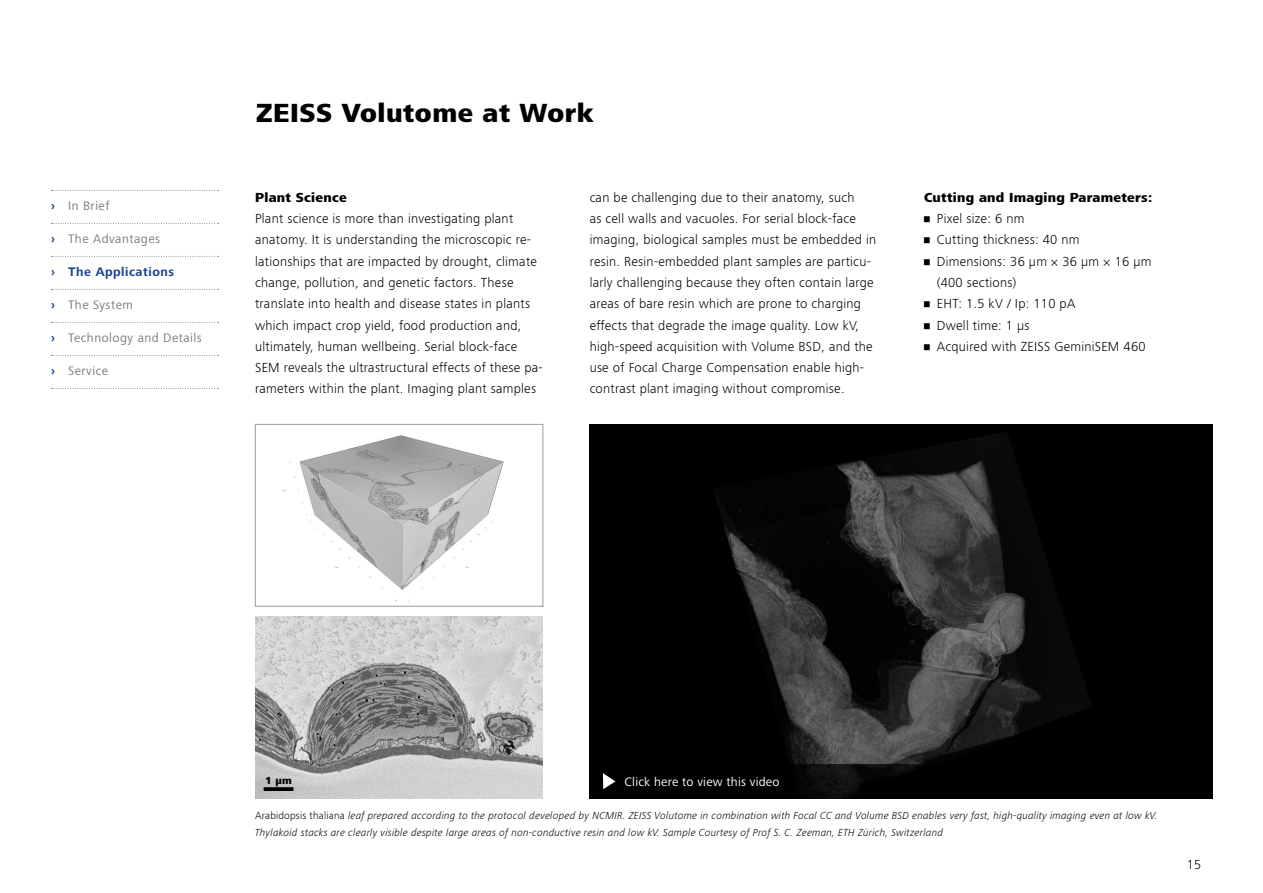
<style>
.page{position:relative;width:1263px;height:893px;background:#fff}
.page>*{position:absolute;margin:0;border:0;box-sizing:border-box;transform-origin:0 0}
.t1{font:800 27px "ZEISS Frutiger Next W1 G";letter-spacing:.02em;color:#000}
.t2{font:300 13.5px/21.3px "ZEISS Frutiger Next W1 G";letter-spacing:.02em;color:#000}
.t3{font:800 13.5px "ZEISS Frutiger Next W1 G";letter-spacing:.02em;color:#000}
.t4{font:12.75px "ZEISS Frutiger Next W1 G";letter-spacing:.04em;color:#7c7b7b}
.t5{font:12.75px "Zeiss Frutiger Next Pro";letter-spacing:.02em;color:#fff}
.t6{font:700 12.75px "ZEISS Frutiger Next W1 G";letter-spacing:.04em;color:#164194}
.t7{font:italic 300 10.5px/16.5px "ZEISS Frutiger Next W1 G";letter-spacing:.02em;color:#000}
.t8{font:800 10.5px "ZEISS Frutiger Next W1 G";color:#000}
.s1{font-weight:700;color:#164194}
.s2{font-style:italic}
.s3{font-style:normal}
</style>
<div class="page">
<img style="left:255px;top:616px;width:288px;height:182px">
<img style="left:590px;top:424px;width:622px;height:340px">
<img style="left:282px;top:435px;width:222px;height:167px">
<div style="left:255px;top:424px;width:288px;height:182px;border:1px solid #9d9d9c"></div>
<svg style="left:264px;top:787px;width:29px;height:4px"></svg>
<div style="left:590px;top:764px;width:622px;height:34px;background:#000"></div>
<svg style="left:603px;top:773px;width:12px;height:16px"></svg>
<svg style="left:51px;top:190px;width:168px;height:1px"></svg>
<svg style="left:51px;top:223px;width:168px;height:1px"></svg>
<svg style="left:51px;top:256px;width:168px;height:1px"></svg>
<svg style="left:51px;top:289px;width:168px;height:1px"></svg>
<svg style="left:51px;top:322px;width:168px;height:1px"></svg>
<svg style="left:51px;top:355px;width:168px;height:1px"></svg>
<svg style="left:51px;top:388px;width:168px;height:1px"></svg>
<p class="t4" style="left:51px;top:197px;width:60px"><span class="s1">›</span> In Brief</p>
<p class="t4" style="left:51px;top:230px;width:111px"><span class="s1">›</span> The Advantages</p>
<p class="t6" style="left:51px;top:263px;width:125px">› The Applications</p>
<p class="t4" style="left:51px;top:296px;width:83px"><span class="s1">›</span> The System</p>
<p class="t4" style="left:51px;top:329px;width:152px"><span class="s1">›</span> Technology and Details</p>
<p class="t4" style="left:51px;top:362px;width:59px"><span class="s1">›</span> Service</p>
<h1 class="t1" style="left:256px;top:93px;width:339px">ZEISS Volutome at Work</h1>
<p class="t3" style="left:255px;top:187px;width:93px">Plant Science</p>
<p class="t2" style="left:255px;top:207px;width:289px">Plant science is more than investigating plant anatomy. It is understanding the microscopic re&shy;lationships that are impacted by drought, climate change, pollution, and genetic factors. These translate into health and disease states in plants which impact crop yield, food production and, ultimately, human wellbeing. Serial block-face SEM reveals the ultrastructural effects of these pa&shy;rameters within the plant. Imaging plant samples</p>
<p class="t2" style="left:590px;top:186px;width:288px">can be challenging due to their anatomy, such<br>as cell walls and vacuoles. For serial block-face imaging, biological samples must be embedded in resin. Resin-embedded plant samples are particu&shy;larly challenging because they often contain large areas of bare resin which are prone to charging effects that degrade the image quality. Low kV, high-speed acquisition with Volume BSD, and the use of Focal Charge Compensation enable high&shy;contrast plant imaging without compromise.</p>
<p class="t3" style="left:924px;top:188px;width:230px">Cutting and Imaging Parameters:</p>
<p class="t2" style="left:924px;top:207px;width:102px">• Pixel size: 6 nm</p>
<p class="t2" style="left:924px;top:229px;width:157px">• Cutting thickness: 40 nm</p>
<p class="t2" style="left:937px;top:250px;width:216px;text-indent:-13px">• Dimensions: 36 µm <span class="s2">×</span> 36 µm <span class="s2">×</span> 16 µm (400 sections)</p>
<p class="t2" style="left:924px;top:292px;width:153px">• EHT: 1.5 kV / Ip: 110 pA</p>
<p class="t2" style="left:924px;top:314px;width:107px">• Dwell time: 1 µs</p>
<p class="t2" style="left:924px;top:335px;width:223px">• Acquired with ZEISS GeminiSEM 460</p>
<p class="t8" style="left:265px;top:773px;width:28px">1 µm</p>
<p class="t5" style="left:624px;top:774px;width:156px">Click here to view this video</p>
<p class="t7" style="left:255px;top:807px;width:904px"><span class="s3">Arabidopsis thaliana</span> leaf prepared according to the protocol developed by NCMIR. ZEISS Volutome in combination with Focal CC and Volume BSD enables very fast, high-quality imaging even at low kV.<br>Thylakoid stacks are clearly visible despite large areas of non-conductive resin and low kV. Sample Courtesy of Prof S. C. Zeeman, ETH Zürich, Switzerland</p>
<p class="t2" style="left:1187px;top:853px;width:16px">15</p>
</div>
